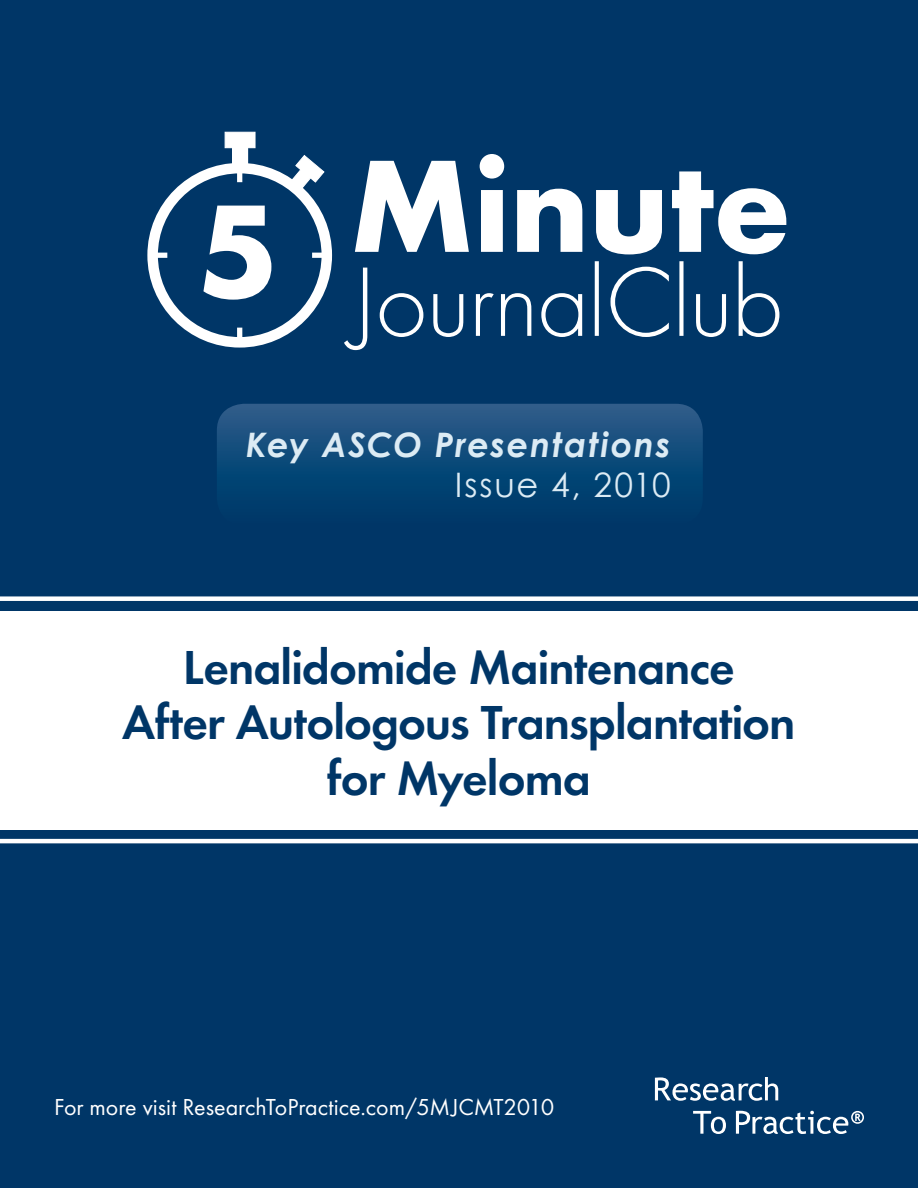
<style>
.page{position:relative;width:918px;height:1188px;background:#003667}
.page>*{position:absolute;margin:0;border:0;box-sizing:border-box;transform-origin:0 0}
.t1{font:600 49.5px/55.5px "Futura T";letter-spacing:-.02em;color:#003667;text-align:center}
.t2{font:italic 700 33.75px "Century Gothic";letter-spacing:.05em;color:#dcebf4}
.t3{font:33.75px "Century Gothic";letter-spacing:.05em;color:#dcebf4}
.t4{font:24px "Futura T";color:#fff}
</style>
<div class="page">
<div style="left:233px;top:136px;width:14px;height:31px;background:#fff"></div>
<div style="left:232px;top:136px;width:16px;height:32px;border:1px solid #fff"></div>
<div style="left:225px;top:132px;width:30px;height:16px;background:#fff"></div>
<div style="left:225px;top:132px;width:31px;height:16px;border:1px solid #fff"></div>
<svg style="left:289px;top:155px;width:36px;height:37px"></svg>
<svg style="left:312px;top:252px;width:9px;height:6px"></svg>
<svg style="left:234px;top:327px;width:11px;height:10px"></svg>
<svg style="left:237px;top:174px;width:6px;height:9px"></svg>
<svg style="left:158px;top:252px;width:10px;height:6px"></svg>
<div style="left:147px;top:163px;width:185px;height:185px;border:10px solid #fff;border-radius:50%"></div>
<svg style="left:203px;top:206px;width:68px;height:94px"></svg>
<svg style="left:355px;top:161px;width:114px;height:91px"></svg>
<svg style="left:480px;top:154px;width:24px;height:98px"></svg>
<svg style="left:517px;top:189px;width:65px;height:63px"></svg>
<svg style="left:596px;top:190px;width:66px;height:64px"></svg>
<svg style="left:672px;top:171px;width:114px;height:83px"></svg>
<svg style="left:344px;top:268px;width:23px;height:82px"></svg>
<svg style="left:380px;top:293px;width:43px;height:44px"></svg>
<svg style="left:433px;top:294px;width:30px;height:43px"></svg>
<svg style="left:476px;top:293px;width:18px;height:43px"></svg>
<svg style="left:501px;top:293px;width:30px;height:43px"></svg>
<svg style="left:541px;top:293px;width:41px;height:44px"></svg>
<svg style="left:595px;top:261px;width:4px;height:75px"></svg>
<svg style="left:611px;top:267px;width:58px;height:70px"></svg>
<div style="left:679px;top:261px;width:5px;height:75px;background:#fff"></div>
<svg style="left:696px;top:294px;width:30px;height:43px"></svg>
<svg style="left:739px;top:261px;width:40px;height:76px"></svg>
<div style="left:0;top:611px;width:918px;height:218px;background:#fff"></div>
<svg style="left:655px;top:1077px;width:123px;height:24px"></svg>
<svg style="left:693px;top:1111px;width:33px;height:23px"></svg>
<svg style="left:736px;top:1111px;width:128px;height:23px"></svg>
<hr style="left:0;top:839px;width:918px;height:4px;background:#fff">
<div style="left:0;top:596px;width:918px;height:5px;background:#fff"></div>
<svg style="left:217px;top:404px;width:486px;height:87px"></svg>
<p class="t2" style="left:246px;top:423px;width:426px">Key ASCO Presentations</p>
<p class="t3" style="left:455px;top:465px;width:218px">Issue 4, 2010</p>
<p class="t1" style="left:122px;top:639px;width:675px">Lenalidomide Maintenance<br>After Autologous Transplantation for Myeloma</p>
<p class="t4" style="left:54px;top:1093px;width:502px">For more visit ResearchToPractice.com/5MJCMT2010</p>
</div>
